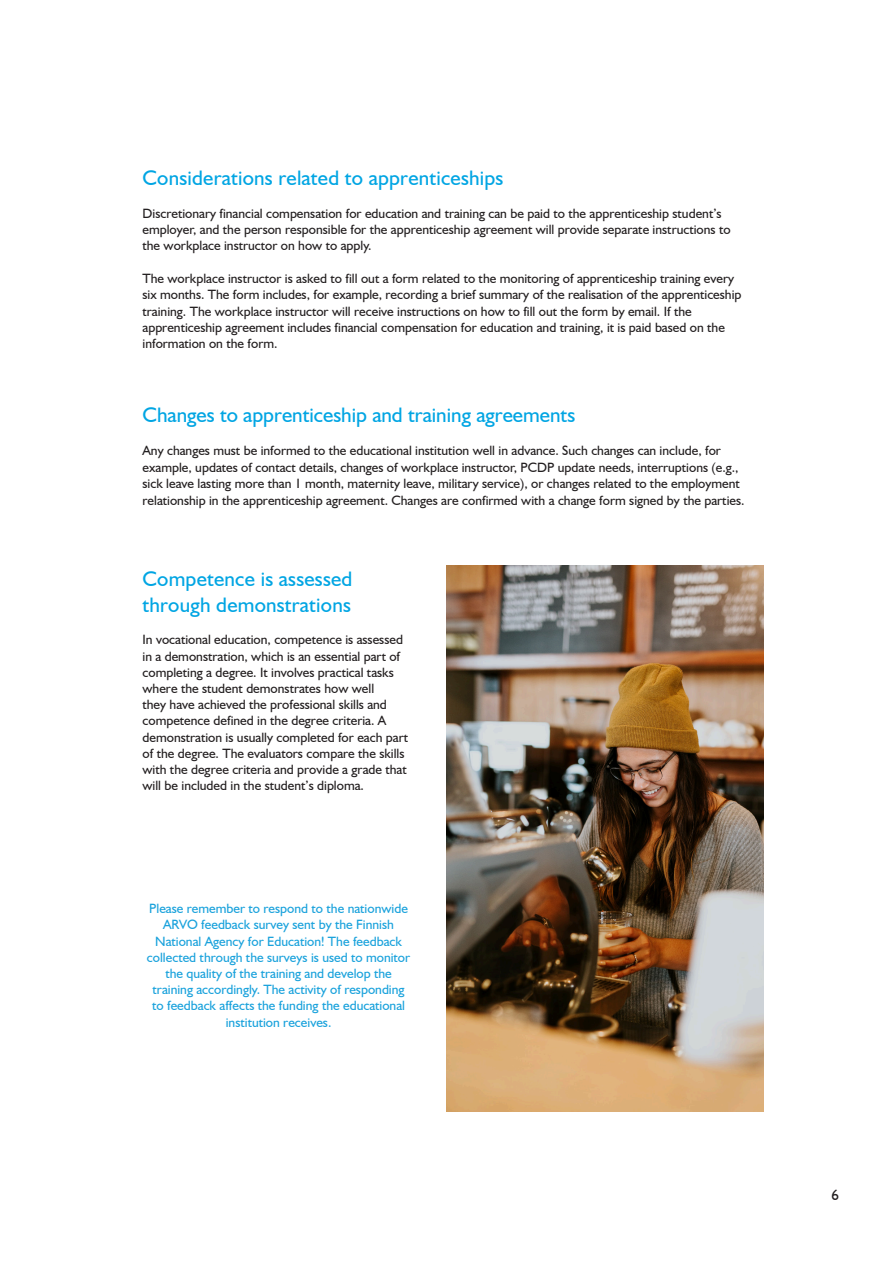
<style>
.page{position:relative;width:893px;height:1263px;background:#fff}
.page>*{position:absolute;margin:0;border:0;box-sizing:border-box;transform-origin:0 0}
.blue_header{font:21px/25.2px "Humanist 521 BT";color:#00a5e3}
.subheader{font:21px "Humanist 521 BT";letter-spacing:.01em;color:#00a5e3}
.t1{font:15px "Humanist 521 BT";color:#231f20}
.subheader-2{font:13.5px/16.2px "Humanist 521 BT";color:#231f20}
.blue_header-2{font:13.5px/16.2px "Humanist 521 BT";color:#231f20}
.paragraphs{font:13.5px/16.5px "Humanist 521 BT";color:#231f20}
.paragraph_blue{font:13.5px/16.2px "Humanist 521 BT";color:#1aa2dc;text-align:center}
</style>
<div class="page">
<img style="left:446px;top:565px;width:317px;height:546px">
<p class="subheader" style="left:143px;top:165px;width:362px">Considerations related to apprenticeships</p>
<p class="subheader-2" style="left:143px;top:205px;width:590px">Discretionary financial compensation for education and training can be paid to the apprenticeship student’s employer, and the person responsible for the apprenticeship agreement will provide separate instructions to the workplace instructor on how to apply.</p>
<p class="subheader-2" style="left:143px;top:270px;width:600px">The workplace instructor is asked to fill out a form related to the monitoring of apprenticeship training every six months. The form includes, for example, recording a brief summary of the realisation of the apprenticeship training. The workplace instructor will receive instructions on how to fill out the form by email. If the apprenticeship agreement includes financial compensation for education and training, it is paid based on the information on the form.</p>
<p class="blue_header" style="left:143px;top:402px;width:434px">Changes to apprenticeship and training agreements</p>
<p class="paragraphs" style="left:143px;top:442px;width:604px">Any changes must be informed to the educational institution well in advance. Such changes can include, for example, updates of contact details, changes of workplace instructor, PCDP update needs, interruptions (e.g., sick leave lasting more than 1 month, maternity leave, military service), or changes related to the employment relationship in the apprenticeship agreement. Changes are confirmed with a change form signed by the parties.</p>
<p class="blue_header" style="left:143px;top:566px;width:211px">Competence is assessed through demonstrations</p>
<p class="blue_header-2" style="left:143px;top:631px;width:267px">In vocational education, competence is assessed in a demonstration, which is an essential part of completing a degree. It involves practical tasks where the student demonstrates how well<br>they have achieved the professional skills and competence defined in the degree criteria. A demonstration is usually completed for each part of the degree. The evaluators compare the skills with the degree criteria and provide a grade that will be included in the student’s diploma.</p>
<p class="paragraph_blue" style="left:147px;top:900px;width:265px">Please remember to respond to the nationwide ARVO feedback survey sent by the Finnish National Agency for Education! The feedback collected through the surveys is used to monitor the quality of the training and develop the training accordingly. The activity of responding to feedback affects the funding the educational institution receives.</p>
<p class="t1" style="left:831px;top:1185px;width:9px">6</p>
</div>
